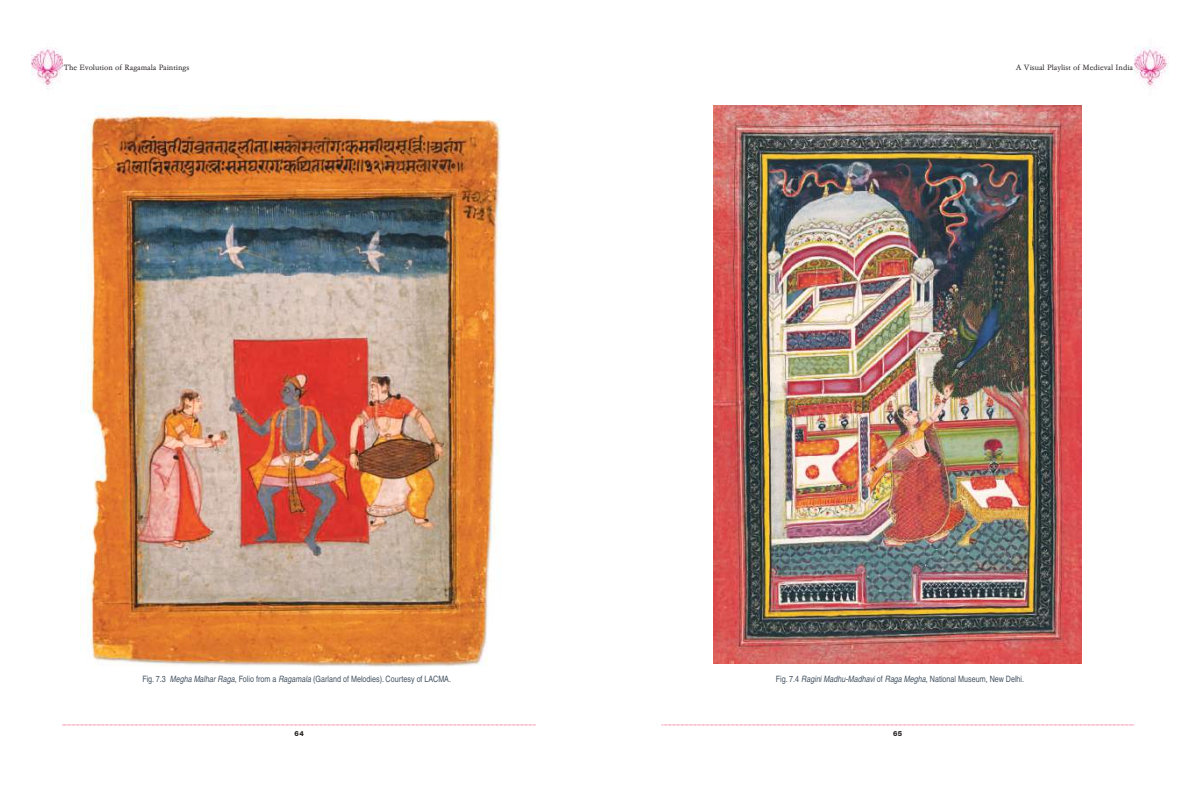
<style>
.page{position:relative;width:1197px;height:788px;background:#fff}
.page>*{position:absolute;margin:0;border:0;box-sizing:border-box;transform-origin:0 0}
.t1{font:condensed 8.75px "Helvetica";color:#445361}
.t2{font:7.88px "Garamond No 4 Cyr TCY Ligh";color:#241f1f}
.t3{font:800 7px "Helvetica Neue";color:#241f1f}
.s1{font-style:italic}
</style>
<div class="page">
<img style="left:1134px;top:47px;width:34px;height:41px">
<svg style="left:661px;top:724px;width:474px;height:1px"></svg>
<img style="left:713px;top:105px;width:369px;height:558px">
<img style="left:32px;top:47px;width:31px;height:42px">
<svg style="left:63px;top:724px;width:473px;height:1px"></svg>
<img style="left:80px;top:105px;width:421px;height:562px">
<p class="t2" style="left:64px;top:63px;width:127px">The Evolution of Ragamala Paintings</p>
<p class="t2" style="left:1016px;top:62px;width:119px">A Visual Playlist of Medieval India</p>
<p class="t1" style="left:142px;top:676px;width:310px">Fig. 7.3 <span class="s1">Megha Malhar Raga</span>, Folio from a <span class="s1">Ragamala</span> (Garland of Melodies). Courtesy of LACMA.</p>
<p class="t1" style="left:776px;top:675px;width:250px">Fig. 7.4 <span class="s1">Ragini Madhu-Madhavi</span> of <span class="s1">Raga Megha</span>, National Museum, New Delhi.</p>
<p class="t3" style="left:295px;top:730px;width:11px">64</p>
<p class="t3" style="left:893px;top:730px;width:11px">65</p>
</div>
